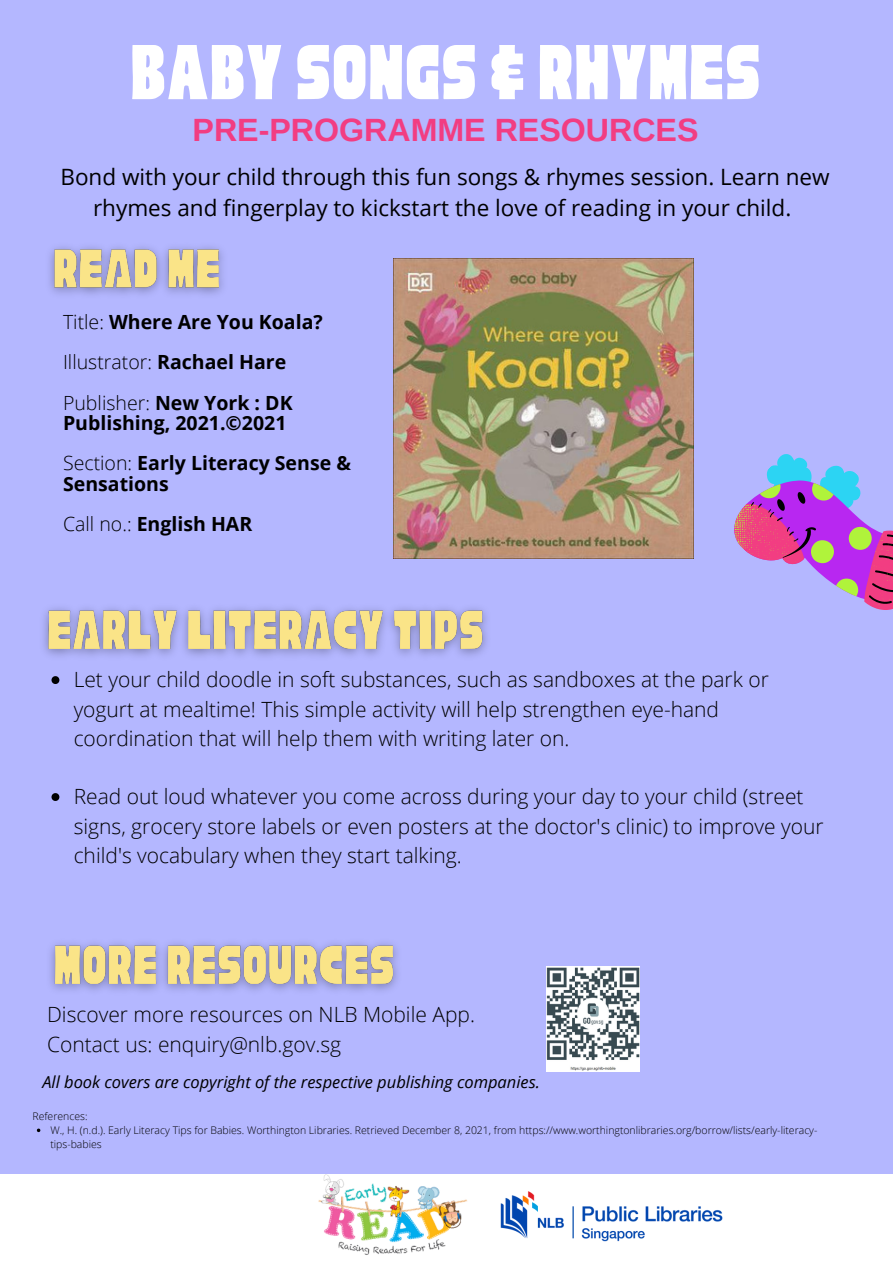
<style>
.page{position:relative;width:893px;height:1264px;background:#fff}
.page>*{position:absolute;margin:0;border:0;box-sizing:border-box;transform-origin:0 0}
.t1{font:86.1px "Cubao Free Narrow";color:#fff}
.t2{font:700 32.1px "Arimo";color:#f23d82}
.t3{font:22.5px/31.5px "Open Sans";color:#000;text-align:center}
.t4{font:300 21px/29.2px "Open Sans";color:#000}
.t5{font:700 19.5px/40.5px "Open Sans";color:#000}
.t6{font:italic 16.5px "Open Sans";color:#000}
.t7{font:300 10.5px/14px "Open Sans";color:#000}
.s1{font-weight:300}
</style>
<div class="page">
<div style="left:0;top:0;width:892px;height:1262px;background:#b4b7ff"></div>
<div style="left:0;top:1174px;width:892px;height:88px;background:#fff"></div>
<img style="left:500px;top:1191px;width:223px;height:51px">
<img style="left:318px;top:1174px;width:149px;height:81px">
<svg style="left:734px;top:454px;width:158px;height:156px"></svg>
<img style="left:546px;top:966px;width:93px;height:105px">
<img style="left:393px;top:258px;width:300px;height:300px">
<img style="left:49px;top:247px;width:174px;height:48px">
<img style="left:43px;top:608px;width:444px;height:48px">
<svg style="left:51px;top:676px;width:8px;height:8px"></svg>
<svg style="left:51px;top:793px;width:8px;height:8px"></svg>
<img style="left:50px;top:943px;width:348px;height:48px">
<svg style="left:37px;top:1128px;width:3px;height:4px"></svg>
<h1 class="t1" style="left:130px;top:30px;width:632px">Baby SONGS &amp; RHYMES</h1>
<h2 class="t2" style="left:192px;top:112px;width:507px">PRE-PROGRAMME RESOURCES</h2>
<p class="t3" style="left:60px;top:160px;width:770px">Bond with your child through this fun songs &amp; rhymes session. Learn new rhymes and fingerplay to kickstart the love of reading in your child.</p>
<p class="t5" style="left:63px;top:301px;width:261px"><span class="s1">Title:</span> Where Are You Koala?<br><span class="s1">Illustrator:</span> Rachael Hare<br><span class="s1">Publisher:</span> New York : DK</p>
<p class="t5" style="left:63px;top:402px;width:289px">Publishing, 2021.©2021<br><span class="s1">Section:</span> Early Literacy Sense &amp;</p>
<p class="t5" style="left:63px;top:463px;width:191px">Sensations<br><span class="s1">Call no.:</span> English HAR</p>
<p class="t4" style="left:74px;top:664px;width:696px">Let your child doodle in soft substances, such as sandboxes at the park or yogurt at mealtime! This simple activity will help strengthen eye-hand coordination that will help them with writing later on.</p>
<p class="t4" style="left:74px;top:781px;width:751px">Read out loud whatever you come across during your day to your child (street signs, grocery store labels or even posters at the doctor's clinic) to improve your child's vocabulary when they start talking.</p>
<p class="t4" style="left:47px;top:999px;width:429px">Discover more resources on NLB Mobile App.<br>Contact us: enquiry@nlb.gov.sg</p>
<p class="t6" style="left:42px;top:1070px;width:499px">All book covers are copyright of the respective publishing companies.</p>
<p class="t7" style="left:32px;top:1108px;width:56px">References:</p>
<p class="t7" style="left:50px;top:1122px;width:768px">W., H. (n.d.). Early Literacy Tips for Babies. Worthington Libraries. Retrieved December 8, 2021, from https://www.worthingtonlibraries.org/borrow/lists/early-literacy&shy;tips-babies</p>
</div>
